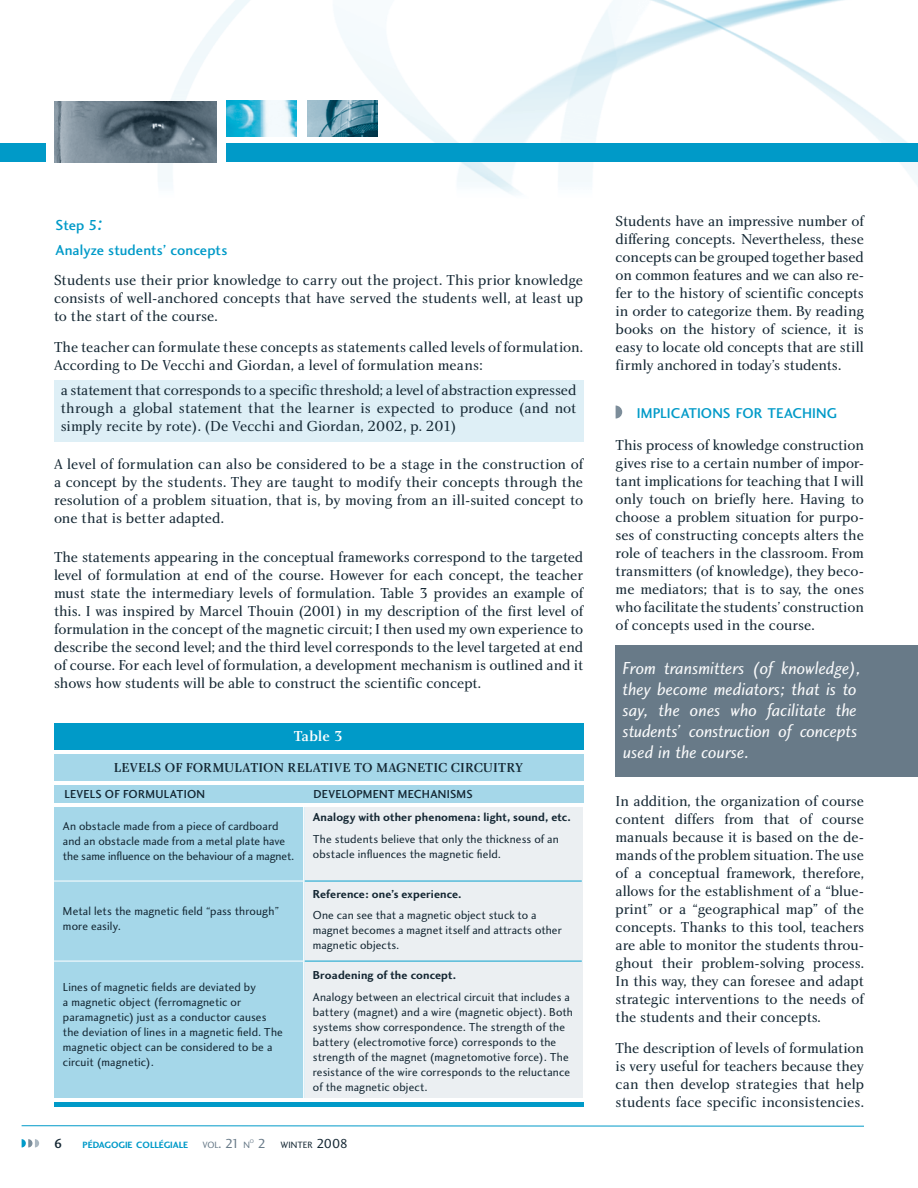
<style>
.page{position:relative;width:918px;height:1188px;background:#fff}
.page>*{position:absolute;margin:0;border:0;box-sizing:border-box;transform-origin:0 0}
.t1{font:18px/21px "Charlotte Sans Book Italic Plain";letter-spacing:-.005em;color:#f9fafb}
.t2{font:15px/18px "Charlotte Book Plain";letter-spacing:-.005em;color:#142733;text-align:justify}
.t3{font:15px/24.8px "Charlotte Sans Medium Plain";letter-spacing:.005em;color:#009ac8}
.t4{font:15px "Charlotte Medium Plain";color:#fff}
.t5{font:14.7px "Charlotte Sans Medium Plain";letter-spacing:.005em;color:#009ac8}
.t6{font:13.5px "Charlotte Medium Plain";letter-spacing:.015em;color:#142733}
.t7{font:13.5px "Charlotte Sans Medium Plain";color:#142733}
.t8{font:12px/15px "Charlotte Sans Book Plain";letter-spacing:.01em;color:#142733}
.t9{font:12px "Charlotte Sans Bold Plain";letter-spacing:.01em;color:#142733}
.t10{font:12px "Charlotte Sans Medium Plain";letter-spacing:.02em;color:#142733}
.t11{font:9.45px "Charlotte Sans Bold Plain";color:#009ac8}
.t12{font:9.45px "Charlotte Sans Book Plain";color:#142733}
.t13{font:9.45px "Charlotte Sans Book Plain";color:#687a88}
.t14{font:5.55px "Charlotte Sans Book Plain";color:#687a88}
.s1{font-family:"Charlotte Sans Book Italic Plain";font-size:21px}
.s2{font-size:13.5px}
.s3{font-size:13.5px;color:#687a88}
</style>
<div class="page">
<div style="left:54px;top:381px;width:529px;height:61px;background:#deeff6"></div>
<img style="left:0;top:0;width:918px;height:195px">
<img style="left:55px;top:101px;width:162px;height:62px">
<img style="left:307px;top:101px;width:71px;height:36px">
<img style="left:227px;top:101px;width:70px;height:36px">
<hr style="left:22px;top:1125px;width:842px;height:2px;background:#009ac8">
<div style="left:227px;top:144px;width:691px;height:18px;background:#009ac8"></div>
<div style="left:0;top:144px;width:46px;height:18px;background:#009ac8"></div>
<svg style="left:22px;top:1139px;width:17px;height:9px"></svg>
<svg style="left:616px;top:405px;width:6px;height:14px"></svg>
<div style="left:55px;top:808px;width:528px;height:290px;background:#ebeff2"></div>
<div style="left:54px;top:785px;width:529px;height:18px;background:#a5d7e9"></div>
<div style="left:54px;top:808px;width:251px;height:290px;background:#a5d7e9"></div>
<div style="left:54px;top:754px;width:529px;height:27px;background:#a5d7e9"></div>
<div style="left:54px;top:723px;width:529px;height:27px;background:#009ac8"></div>
<hr style="left:54px;top:881px;width:528px;height:1px;background:#fff">
<hr style="left:54px;top:961px;width:528px;height:1px;background:#fff">
<hr style="left:303px;top:881px;width:279px;height:1px;background:#009ac8">
<hr style="left:303px;top:961px;width:279px;height:1px;background:#009ac8">
<div style="left:54px;top:1102px;width:529px;height:5px;background:#009ac8"></div>
<hr style="left:303px;top:807px;width:2px;height:294px;background:#fff">
<div style="left:616px;top:645px;width:302px;height:131px;background:#687a88"></div>
<p class="t3" style="left:56px;top:214px;width:173px">Step 5<span class="s1">:<br></span>Analyze students’ concepts</p>
<p class="t2" style="left:54px;top:272px;width:531px">Students use their prior knowledge to carry out the project. This prior knowledge consists of well-anchored concepts that have served the students well, at least up to the start of the course.</p>
<p class="t2" style="left:54px;top:340px;width:531px">The teacher can formulate these concepts as statements called levels of formulation.<br>According to De Vecchi and Giordan, a level of formulation means:</p>
<p class="t2" style="left:61px;top:382px;width:517px">a statement that corresponds to a specific threshold; a level of abstraction expressed through a global statement that the learner is expected to produce (and not simply recite by rote). (De Vecchi and Giordan, 2002, p. 201)</p>
<p class="t2" style="left:54px;top:457px;width:531px">A level of formulation can also be considered to be a stage in the construction of a concept by the students. They are taught to modify their concepts through the resolution of a problem situation, that is, by moving from an ill-suited concept to one that is better adapted.</p>
<p class="t2" style="left:54px;top:549px;width:531px">The statements appearing in the conceptual frameworks correspond to the targeted level of formulation at end of the course. However for each concept, the teacher must state the intermediary levels of formulation. Table 3 provides an example of this. I was inspired by Marcel Thouin (2001) in my description of the first level of formulation in the concept of the magnetic circuit; I then used my own experience to describe the second level; and the third level corresponds to the level targeted at end of course. For each level of formulation, a development mechanism is outlined and it shows how students will be able to construct the scientific concept.</p>
<p class="t4" style="left:294px;top:730px;width:51px">Table 3</p>
<p class="t6" style="left:114px;top:762px;width:411px">LEVELS OF FORMULATION RELATIVE TO MAGNETIC CIRCUITRY</p>
<p class="t10" style="left:64px;top:790px;width:142px">LEVELS OF FORMULATION</p>
<p class="t10" style="left:313px;top:790px;width:161px">DEVELOPMENT MECHANISMS</p>
<p class="t8" style="left:63px;top:820px;width:232px">An obstacle made from a piece of cardboard and an obstacle made from a metal plate have the same influence on the behaviour of a magnet.</p>
<p class="t8" style="left:63px;top:904px;width:218px">Metal lets the magnetic field “pass through” more easily.</p>
<p class="t8" style="left:63px;top:981px;width:221px">Lines of magnetic fields are deviated by<br>a magnetic object (ferromagnetic or paramagnetic) just as a conductor causes the deviation of lines in a magnetic field. The magnetic object can be considered to be a circuit (magnetic).</p>
<p class="t9" style="left:313px;top:813px;width:259px">Analogy with other phenomena: light, sound, etc.</p>
<p class="t8" style="left:313px;top:833px;width:248px">The students believe that only the thickness of an obstacle influences the magnetic field.</p>
<p class="t9" style="left:313px;top:889px;width:150px">Reference: one’s experience.</p>
<p class="t8" style="left:313px;top:909px;width:250px">One can see that a magnetic object stuck to a magnet becomes a magnet itself and attracts other magnetic objects.</p>
<p class="t9" style="left:313px;top:970px;width:145px">Broadening of the concept.</p>
<p class="t8" style="left:313px;top:990px;width:262px">Analogy between an electrical circuit that includes a battery (magnet) and a wire (magnetic object). Both systems show correspondence. The strength of the battery (electromotive force) corresponds to the strength of the magnet (magnetomotive force). The resistance of the wire corresponds to the reluctance of the magnetic object.</p>
<p class="t7" style="left:54px;top:1138px;width:10px">6</p>
<p class="t11" style="left:82px;top:1141px;width:107px">PÉDAGOGIE COLLÉGIALE</p>
<p class="t13" style="left:202px;top:1141px;width:49px">VOL<span class="s2">. 21</span> N</p>
<p class="t14" style="left:250px;top:1139px;width:6px">O</p>
<p class="t12" style="left:258px;top:1141px;width:92px"><span class="s3">2</span> WINTER <span class="s2">2008</span></p>
<p class="t2" style="left:616px;top:213px;width:250px">Students have an impressive number of differing concepts. Nevertheless, these concepts can be grouped together based on common features and we can also re&shy;fer to the history of scientific concepts in order to categorize them. By reading books on the history of science, it is easy to locate old concepts that are still firmly anchored in today’s students.</p>
<p class="t5" style="left:637px;top:407px;width:201px">IMPLICATIONS FOR TEACHING</p>
<p class="t2" style="left:616px;top:438px;width:250px">This process of knowledge construction gives rise to a certain number of impor&shy;tant implications for teaching that I will only touch on briefly here. Having to choose a problem situation for purpo&shy;ses of constructing concepts alters the role of teachers in the classroom. From transmitters (of knowledge), they beco&shy;me mediators; that is to say, the ones who facilitate the students’ construction of concepts used in the course.</p>
<p class="t1" style="left:623px;top:659px;width:240px">From transmitters (of knowledge), they become mediators; that is to say, the ones who facilitate the students’ construction of concepts used in the course.</p>
<p class="t2" style="left:616px;top:793px;width:250px">In addition, the organization of course content differs from that of course manuals because it is based on the de&shy;mands of the problem situation. The use of a conceptual framework, therefore, allows for the establishment of a “blue&shy;print” or a “geographical map” of the concepts. Thanks to this tool, teachers are able to monitor the students throu&shy;ghout their problem-solving process.<br>In this way, they can foresee and adapt strategic interventions to the needs of the students and their concepts.</p>
<p class="t2" style="left:616px;top:1041px;width:250px">The description of levels of formulation is very useful for teachers because they can then develop strategies that help students face specific inconsistencies.</p>
</div>
